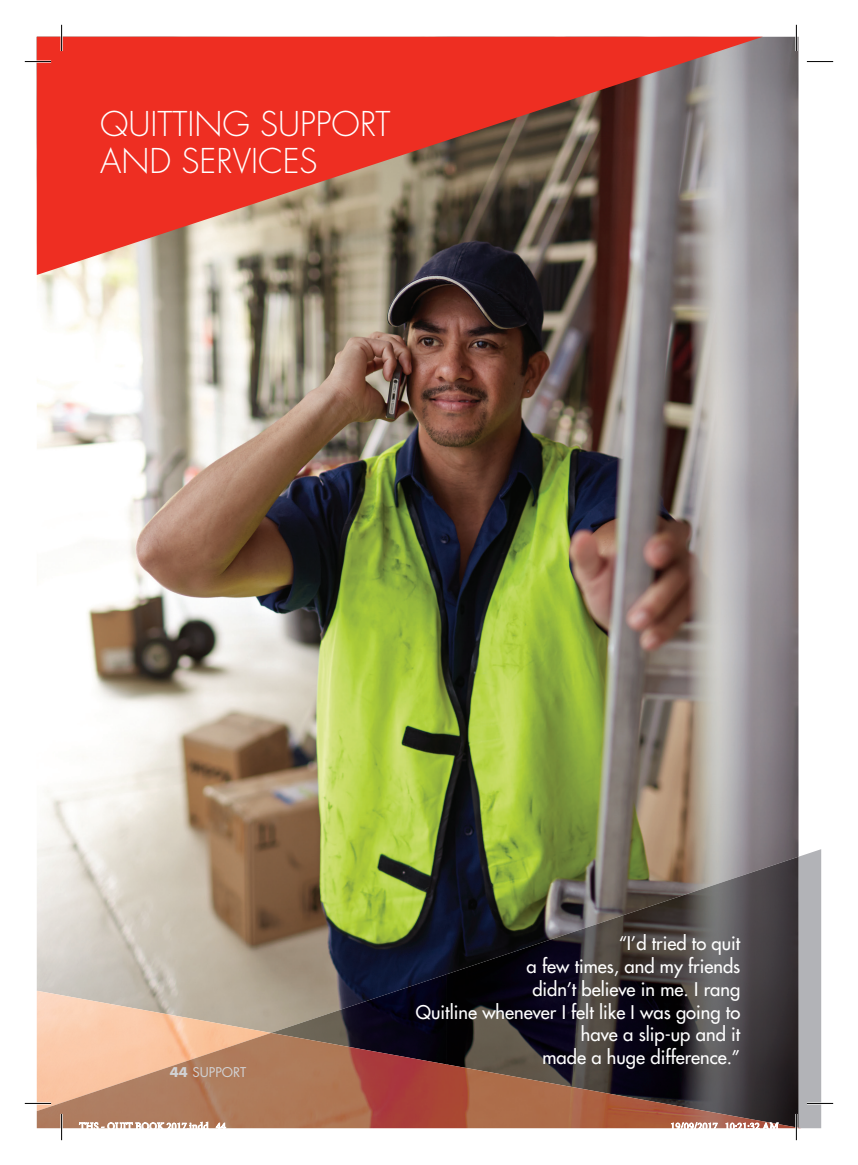
<style>
.page{position:relative;width:858px;height:1165px;background:#fff}
.page>*{position:absolute;margin:0;border:0;box-sizing:border-box;transform-origin:0 0}
.t1{font:300 33.25px/36.8px "Futura Std";color:#fff}
.t2{font:500 18.38px/22.8px "Futura Std";color:#fff;text-align:right}
.t3{font:13.12px "Futura Std";color:#d1d2d4}
.s1{font-weight:700}
</style>
<div class="page">
<img style="left:37px;top:37px;width:761px;height:1091px">
<svg style="left:37px;top:37px;width:725px;height:238px;background:#b95448"></svg>
<img style="left:37px;top:991px;width:234px;height:120px">
<img style="left:622px;top:857px;width:173px;height:271px">
<img style="left:446px;top:915px;width:177px;height:181px">
<img style="left:271px;top:974px;width:176px;height:90px">
<svg style="left:79px;top:1121px;width:130px;height:8px"></svg>
<svg style="left:215px;top:1122px;width:11px;height:7px"></svg>
<svg style="left:670px;top:1122px;width:47px;height:7px"></svg>
<svg style="left:725px;top:1072px;width:54px;height:57px;background:#514546"></svg>
<hr style="left:25px;top:60px;width:26px;height:3px;background:#fff">
<hr style="left:25px;top:1102px;width:26px;height:2px;background:#fff">
<hr style="left:60px;top:25px;width:3px;height:26px;background:#fff">
<hr style="left:60px;top:1114px;width:3px;height:26px;background:#fff">
<hr style="left:795px;top:25px;width:2px;height:26px;background:#fff">
<svg style="left:25px;top:61px;width:26px;height:1px"></svg>
<svg style="left:806px;top:61px;width:26px;height:1px"></svg>
<svg style="left:25px;top:1103px;width:26px;height:1px"></svg>
<svg style="left:61px;top:25px;width:1px;height:26px"></svg>
<svg style="left:61px;top:1114px;width:1px;height:26px"></svg>
<svg style="left:795px;top:25px;width:1px;height:26px"></svg>
<svg style="left:795px;top:849px;width:37px;height:291px"></svg>
<h1 class="t1" style="left:100px;top:107px;width:292px">QUITTING SUPPORT<br>AND SERVICES</h1>
<p class="t3" style="left:170px;top:1064px;width:78px"><span class="s1">44</span> SUPPORT</p>
<p class="t2" style="left:416px;top:932px;width:326px">“I’d tried to quit<br>a few times, and my friends<br>didn’t believe in me. I rang<br>Quitline whenever I felt like I was going to have a slip-up and it<br>made a huge difference.”</p>
</div>
